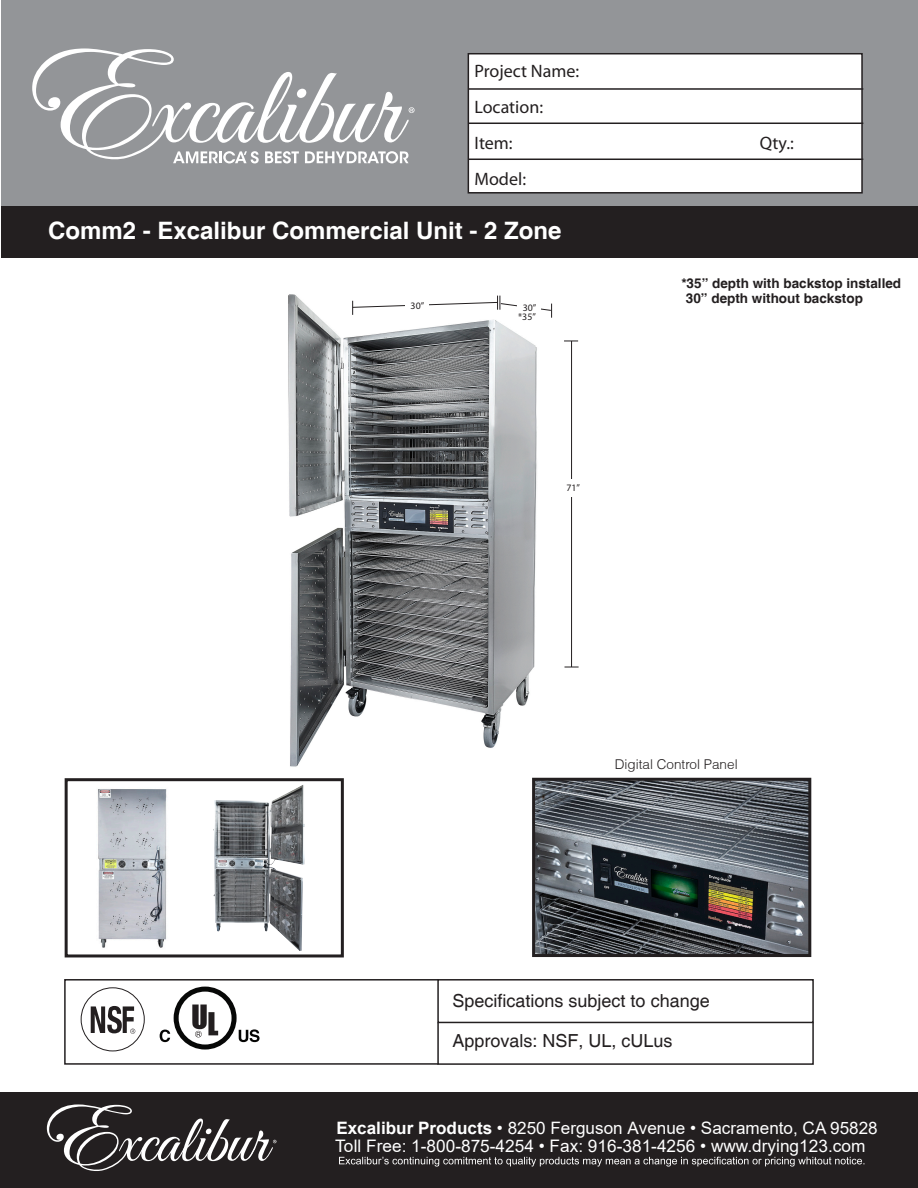
<style>
.page{position:relative;width:918px;height:1188px;background:#fff}
.page>*{position:absolute;margin:0;border:0;box-sizing:border-box;transform-origin:0 0}
.t1{font:700 24px "Helvetica";color:#fff}
.t2{font:18px "Helvetica";color:#231f20}
.t3{font:18px/36px "Myriad Pro";color:#231f20}
.t4{font:17.25px "Arial";color:#fff}
.t5{font:17.1px "Arial";color:#fff}
.t6{font:700 13.5px/15.9px "Helvetica";color:#231f20}
.t7{font:300 13.5px "Helvetica";color:#231f20}
.t8{font:9.9px/8.4px "Myriad Pro";color:#231f20;text-align:center}
.s1{font-weight:700}
</style>
<div class="page">
<img style="left:288px;top:294px;width:291px;height:473px">
<div style="left:2px;top:0;width:916px;height:208px;background:#939598"></div>
<div style="left:2px;top:206px;width:916px;height:51px;background:#231f20"></div>
<hr style="left:571px;top:341px;width:1px;height:326px;background:#231f20">
<svg style="left:564px;top:341px;width:14px;height:1px"></svg>
<svg style="left:565px;top:667px;width:14px;height:1px"></svg>
<svg style="left:352px;top:296px;width:200px;height:22px"></svg>
<div style="left:405px;top:294px;width:24px;height:18px;background:#fff"></div>
<div style="left:517px;top:296px;width:24px;height:18px;background:#fff"></div>
<div style="left:561px;top:479px;width:23px;height:17px;background:#fff"></div>
<svg style="left:160px;top:987px;width:100px;height:63px"></svg>
<div style="left:0;top:1093px;width:918px;height:95px;background:#231f20"></div>
<svg style="left:339px;top:1157px;width:526px;height:10px"></svg>
<svg style="left:47px;top:1104px;width:229px;height:67px"></svg>
<div style="left:81px;top:987px;width:64px;height:64px;border:1px solid #231f20;border-radius:50%"></div>
<svg style="left:91px;top:1006px;width:44px;height:28px"></svg>
<div style="left:468px;top:53px;width:395px;height:141px;background:#fff;border:2px solid #231f20"></div>
<hr style="left:469px;top:88px;width:394px;height:2px;background:#231f20">
<hr style="left:469px;top:123px;width:394px;height:1px;background:#231f20">
<hr style="left:469px;top:159px;width:394px;height:1px;background:#231f20">
<svg style="left:32px;top:48px;width:383px;height:115px"></svg>
<div style="left:64px;top:979px;width:375px;height:86px;border:2px solid #231f20"></div>
<div style="left:437px;top:979px;width:377px;height:44px;border:2px solid #231f20"></div>
<div style="left:437px;top:1022px;width:377px;height:43px;border:2px solid #231f20"></div>
<img style="left:536px;top:782px;width:271px;height:171px">
<div style="left:532px;top:778px;width:279px;height:179px;border:3px solid #231f20"></div>
<img style="left:64px;top:778px;width:103px;height:179px">
<div style="left:65px;top:778px;width:279px;height:179px;border:3px solid #231f20"></div>
<img style="left:213px;top:785px;width:92px;height:166px">
<p class="t3" style="left:475px;top:53px;width:106px">Project Name:<br>Location:<br>Item:</p>
<p class="t3" style="left:475px;top:161px;width:53px">Model:</p>
<h1 class="t1" style="left:48px;top:216px;width:515px">Comm2 - Excalibur Commercial Unit - 2 Zone</h1>
<p class="t8" style="left:411px;top:302px;width:15px">30”</p>
<p class="t8" style="left:518px;top:304px;width:20px">30” *35”</p>
<p class="t8" style="left:566px;top:483px;width:15px">71”</p>
<p class="t3" style="left:760px;top:125px;width:36px">Qty.:</p>
<p class="t6" style="left:686px;top:276px;width:217px;text-indent:-5px">*35” depth with backstop installed<br>30” depth without backstop</p>
<p class="t7" style="left:615px;top:756px;width:124px">Digital Control Panel</p>
<p class="t2" style="left:453px;top:990px;width:259px">Specifications subject to change</p>
<p class="t2" style="left:453px;top:1031px;width:222px">Approvals: NSF, UL, cULus</p>
<p class="t5" style="left:336px;top:1116px;width:543px"><span class="s1">Excalibur Products</span> • 8250 Ferguson Avenue • Sacramento, CA 95828</p>
<p class="t4" style="left:335px;top:1134px;width:532px">Toll Free: 1-800-875-4254 • Fax: 916-381-4256 • www.drying123.com</p>
<p class="t5" style="left:509px;top:1118px;width:359px">6083 Power Inn Road • Sacramento, CA 95824</p>
</div>
